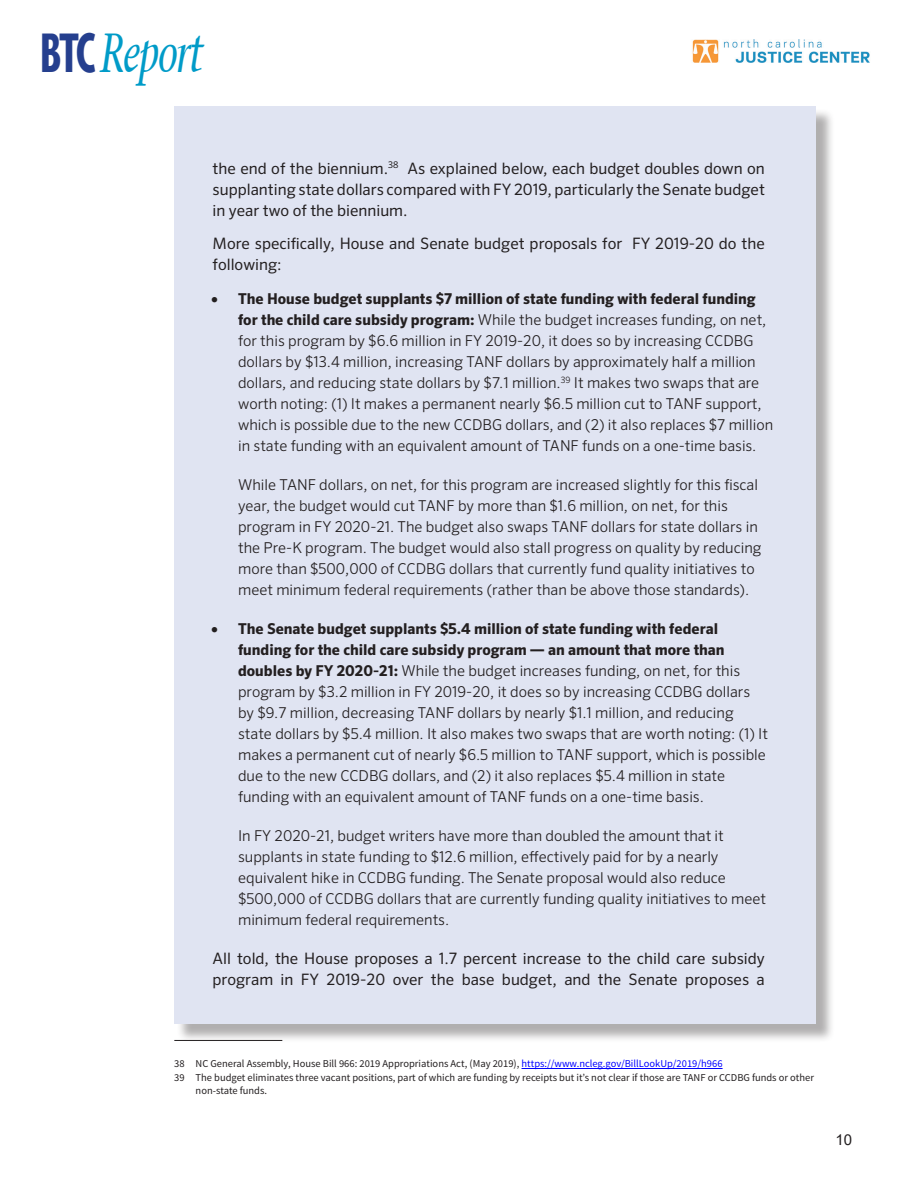
<style>
.page{position:relative;width:918px;height:1188px;background:#fff}
.page>*{position:absolute;margin:0;border:0;box-sizing:border-box;transform-origin:0 0}
.t1{font:italic 54.75px "Mesouran Serif S Si";letter-spacing:-.03em;color:#009bc8;scale:.72 1}
.BOX_TEXT_-_new{font:15.75px/21px "Sero OT";color:#231f20}
.List_Paragraph{font:300 15px/21px "Sero OT";color:#231f20}
.TEXT{font:15px "Arial";color:#231f20}
.t2{font:10.5px/13.5px "Source Sans Pro";color:#231f20}
.s1{font-family:"Mesouran Sans Black S Si";font-weight:700;font-style:normal;color:#253f8e}
.s2{font-weight:700}
.s3{color:#00f}
</style>
<div class="page">
<img style="left:692px;top:39px;width:178px;height:24px">
<div style="left:177px;top:109px;width:658px;height:934px;background:#231f20;opacity:.36"></div>
<div style="left:174px;top:106px;width:642px;height:918px;background:#e0e4f2"></div>
<hr style="left:174px;top:1040px;width:108px;height:1px;background:#231f20">
<hr style="left:522px;top:1068px;width:201px;height:1px;background:#00f">
<h1 class="t1" style="left:41px;top:19px;width:226px"><span class="s1">BTC</span> Report</h1>
<p class="BOX_TEXT_-_new" style="left:213px;top:157px;width:554px;text-align:justify">the end of the biennium.<sup>38</sup> As explained below, each budget doubles down on supplanting state dollars compared with FY 2019, particularly the Senate budget in year two of the biennium.</p>
<p class="BOX_TEXT_-_new" style="left:213px;top:233px;width:554px">More specifically, House and Senate budget proposals for FY 2019-20 do the following:</p>
<p class="List_Paragraph" style="left:238px;top:288px;width:537px;text-indent:-27px">• <span class="s2">The House budget supplants $7 million of state funding with federal funding for the child care subsidy program:</span> While the budget increases funding, on net, for this program by $6.6 million in FY 2019-20, it does so by increasing CCDBG dollars by $13.4 million, increasing TANF dollars by approximately half a million dollars, and reducing state dollars by $7.1 million.<sup>39</sup> It makes two swaps that are worth noting: (1) It makes a permanent nearly $6.5 million cut to TANF support, which is possible due to the new CCDBG dollars, and (2) it also replaces $7 million in state funding with an equivalent amount of TANF funds on a one-time basis.</p>
<p class="List_Paragraph" style="left:238px;top:474px;width:525px">While TANF dollars, on net, for this program are increased slightly for this fiscal year, the budget would cut TANF by more than $1.6 million, on net, for this program in FY 2020-21. The budget also swaps TANF dollars for state dollars in the Pre-K program. The budget would also stall progress on quality by reducing more than $500,000 of CCDBG dollars that currently fund quality initiatives to meet minimum federal requirements (rather than be above those standards).</p>
<p class="List_Paragraph" style="left:238px;top:618px;width:532px;text-indent:-27px">• <span class="s2">The Senate budget supplants $5.4 million of state funding with federal funding for the child care subsidy program — an amount that more than doubles by FY 2020-21:</span> While the budget increases funding, on net, for this program by $3.2 million in FY 2019-20, it does so by increasing CCDBG dollars by $9.7 million, decreasing TANF dollars by nearly $1.1 million, and reducing state dollars by $5.4 million. It also makes two swaps that are worth noting: (1) It makes a permanent cut of nearly $6.5 million to TANF support, which is possible due to the new CCDBG dollars, and (2) it also replaces $5.4 million in state funding with an equivalent amount of TANF funds on a one-time basis.</p>
<p class="List_Paragraph" style="left:238px;top:825px;width:530px">In FY 2020-21, budget writers have more than doubled the amount that it supplants in state funding to $12.6 million, effectively paid for by a nearly equivalent hike in CCDBG funding. The Senate proposal would also reduce $500,000 of CCDBG dollars that are currently funding quality initiatives to meet minimum federal requirements.</p>
<p class="BOX_TEXT_-_new" style="left:213px;top:948px;width:554px">All told, the House proposes a 1.7 percent increase to the child care subsidy program in FY 2019-20 over the base budget, and the Senate proposes a</p>
<p class="t2" style="left:174px;top:1057px;width:550px">38 NC General Assembly, House Bill 966: 2019 Appropriations Act, (May 2019), <span class="s3">https://www.ncleg.gov/BillLookUp/2019/h966</span></p>
<p class="t2" style="left:196px;top:1071px;width:620px;text-indent:-21px">39 The budget eliminates three vacant positions, part of which are funding by receipts but it’s not clear if those are TANF or CCDBG funds or other non-state funds.</p>
<p class="TEXT" style="left:836px;top:1129px;width:18px">10</p>
</div>
